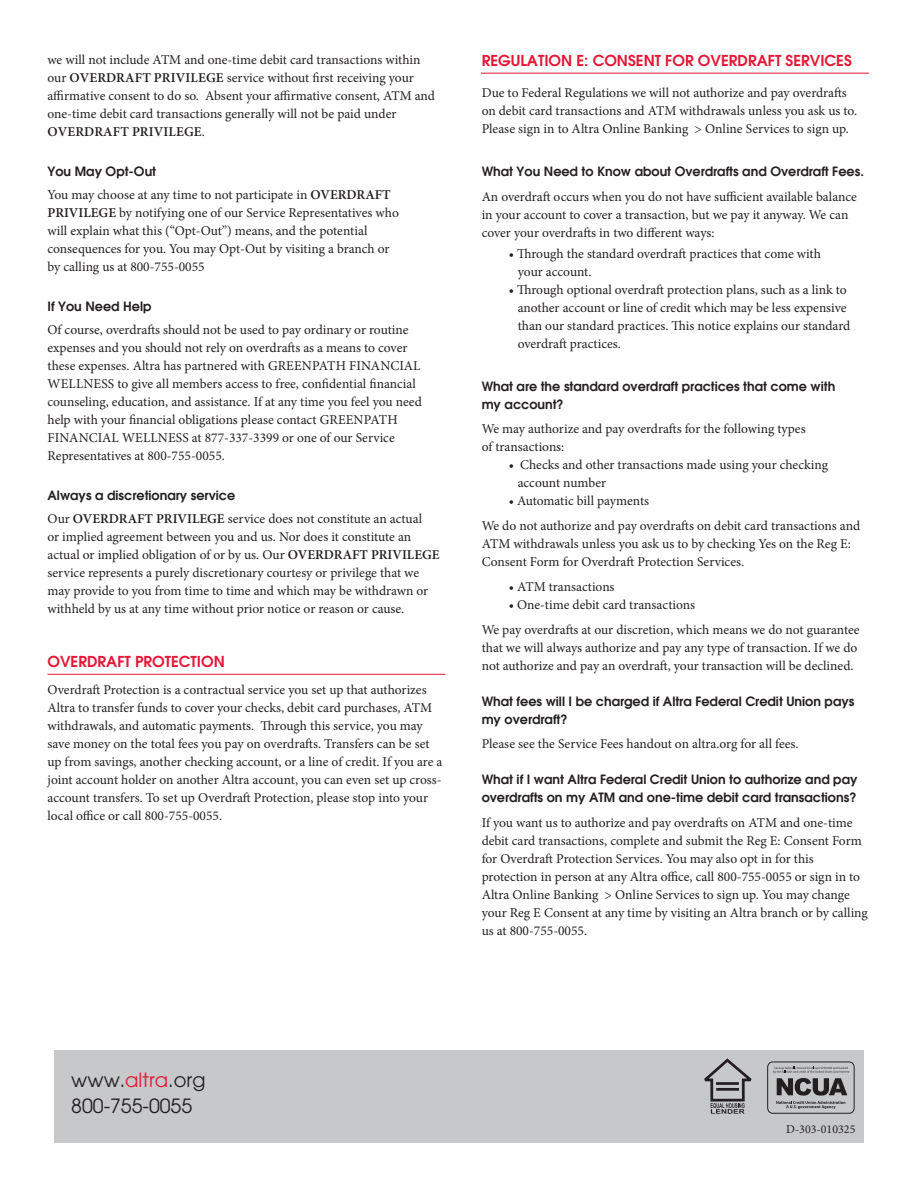
<style>
.page{position:relative;width:918px;height:1188px;background:#fff}
.page>*{position:absolute;margin:0;border:0;box-sizing:border-box;transform-origin:0 0}
.t1{font:19.5px "Avant Garde";color:#231f20}
.t2{font:600 15px "Avant Garde";color:#e51836}
.t3{font:13.5px/18px "Minion Pro";color:#231f20}
.t4{font:600 12.75px/18px "Avant Garde";color:#231f20}
.t5{font:12px "Minion Pro";color:#231f20}
.s1{font-weight:600}
.s2{color:#e51836}
</style>
<div class="page">
<div style="left:54px;top:1050px;width:810px;height:93px;background:#c7c8ca"></div>
<svg style="left:704px;top:1058px;width:48px;height:56px"></svg>
<div style="left:767px;top:1061px;width:88px;height:53px;border:1px solid #231f20;border-radius:5px"></div>
<svg style="left:773px;top:1067px;width:76px;height:42px"></svg>
<hr style="left:481px;top:73px;width:388px;height:1px;background:#e51836">
<hr style="left:48px;top:674px;width:398px;height:1px;background:#e51836">
<p class="t3" style="left:48px;top:51px;width:389px">we will not include ATM and one-time debit card transactions within our <span class="s1">OVERDRAFT PRIVILEGE</span> service without first receiving your affirmative consent to do so. Absent your affirmative consent, ATM and one-time debit card transactions generally will not be paid under <span class="s1">OVERDRAFT PRIVILEGE</span>.</p>
<p class="t4" style="left:48px;top:162px;width:110px">You May Opt-Out</p>
<p class="t3" style="left:48px;top:186px;width:353px">You may choose at any time to not participate in <span class="s1">OVERDRAFT PRIVILEGE</span> by notifying one of our Service Representatives who will explain what this (“Opt-Out”) means, and the potential consequences for you. You may Opt-Out by visiting a branch or by calling us at 800-755-0055</p>
<p class="t4" style="left:48px;top:297px;width:106px">If You Need Help</p>
<p class="t3" style="left:48px;top:321px;width:376px">Of course, overdrafts should not be used to pay ordinary or routine expenses and you should not rely on overdrafts as a means to cover these expenses. Altra has partnered with GREENPATH FINANCIAL WELLNESS to give all members access to free, confidential financial counseling, education, and assistance. If at any time you feel you need help with your financial obligations please contact GREENPATH FINANCIAL WELLNESS at 877-337-3399 or one of our Service</p>
<p class="t3" style="left:48px;top:447px;width:179px">Representatives at 800-755-0055.</p>
<p class="t4" style="left:48px;top:486px;width:189px">Always a discretionary service</p>
<p class="t3" style="left:48px;top:510px;width:394px">Our <span class="s1">OVERDRAFT PRIVILEGE</span> service does not constitute an actual<br>or implied agreement between you and us. Nor does it constitute an actual or implied obligation of or by us. Our <span class="s1">OVERDRAFT PRIVILEGE </span>service represents a purely discretionary courtesy or privilege that we may provide to you from time to time and which may be withdrawn or withheld by us at any time without prior notice or reason or cause.</p>
<p class="t2" style="left:48px;top:651px;width:179px">OVERDRAFT PROTECTION</p>
<p class="t3" style="left:48px;top:681px;width:396px">Overdraft Protection is a contractual service you set up that authorizes Altra to transfer funds to cover your checks, debit card purchases, ATM withdrawals, and automatic payments. Through this service, you may save money on the total fees you pay on overdrafts. Transfers can be set up from savings, another checking account, or a line of credit. If you are a joint account holder on another Altra account, you can even set up cross&shy;account transfers. To set up Overdraft Protection, please stop into your local office or call 800-755-0055.</p>
<p class="t2" style="left:482px;top:51px;width:372px">REGULATION E: CONSENT FOR OVERDRAFT SERVICES</p>
<p class="t3" style="left:482px;top:84px;width:377px">Due to Federal Regulations we will not authorize and pay overdrafts on debit card transactions and ATM withdrawals unless you ask us to.<br>Please sign in to Altra Online Banking &gt; Online Services to sign up.</p>
<p class="t4" style="left:482px;top:162px;width:384px">What You Need to Know about Overdrafts and Overdraft Fees.</p>
<p class="t3" style="left:482px;top:188px;width:377px">An overdraft occurs when you do not have sufficient available balance in your account to cover a transaction, but we pay it anyway. We can cover your overdrafts in two different ways:</p>
<p class="t3" style="left:518px;top:245px;width:305px;text-indent:-9px">• Through the standard overdraft practices that come with your account.</p>
<p class="t3" style="left:518px;top:281px;width:334px;text-indent:-9px">• Through optional overdraft protection plans, such as a link to another account or line of credit which may be less expensive than our standard practices. This notice explains our standard overdraft practices.</p>
<p class="t4" style="left:482px;top:377px;width:355px">What are the standard overdraft practices that come with my account?</p>
<p class="t3" style="left:482px;top:420px;width:325px">We may authorize and pay overdrafts for the following types of transactions:</p>
<p class="t3" style="left:518px;top:456px;width:312px;text-indent:-9px">• Checks and other transactions made using your checking account number</p>
<p class="t3" style="left:509px;top:492px;width:142px">• Automatic bill payments</p>
<p class="t3" style="left:482px;top:517px;width:380px">We do not authorize and pay overdrafts on debit card transactions and<br>ATM withdrawals unless you ask us to by checking Yes on the Reg E:<br>Consent Form for Overdraft Protection Services.</p>
<p class="t3" style="left:509px;top:578px;width:107px">• ATM transactions</p>
<p class="t3" style="left:509px;top:596px;width:188px">• One-time debit card transactions</p>
<p class="t3" style="left:482px;top:621px;width:379px">We pay overdrafts at our discretion, which means we do not guarantee that we will always authorize and pay any type of transaction. If we do not authorize and pay an overdraft, your transaction will be declined.</p>
<p class="t4" style="left:482px;top:692px;width:374px">What fees will I be charged if Altra Federal Credit Union pays my overdraft?</p>
<p class="t3" style="left:482px;top:735px;width:318px">Please see the Service Fees handout on altra.org for all fees.</p>
<p class="t4" style="left:482px;top:771px;width:377px">What if I want Altra Federal Credit Union to authorize and pay overdrafts on my ATM and one-time debit card transactions?</p>
<p class="t3" style="left:482px;top:814px;width:388px">If you want us to authorize and pay overdrafts on ATM and one-time debit card transactions, complete and submit the Reg E: Consent Form for Overdraft Protection Services. You may also opt in for this protection in person at any Altra office, call 800-755-0055 or sign in to Altra Online Banking &gt; Online Services to sign up. You may change your Reg E Consent at any time by visiting an Altra branch or by calling us at 800-755-0055.</p>
<p class="t1" style="left:71px;top:1069px;width:136px">www.<span class="s2">altra</span>.org</p>
<p class="t1" style="left:71px;top:1094px;width:122px">800-755-0055</p>
<p class="t5" style="left:786px;top:1122px;width:71px">D-303-010325</p>
</div>
